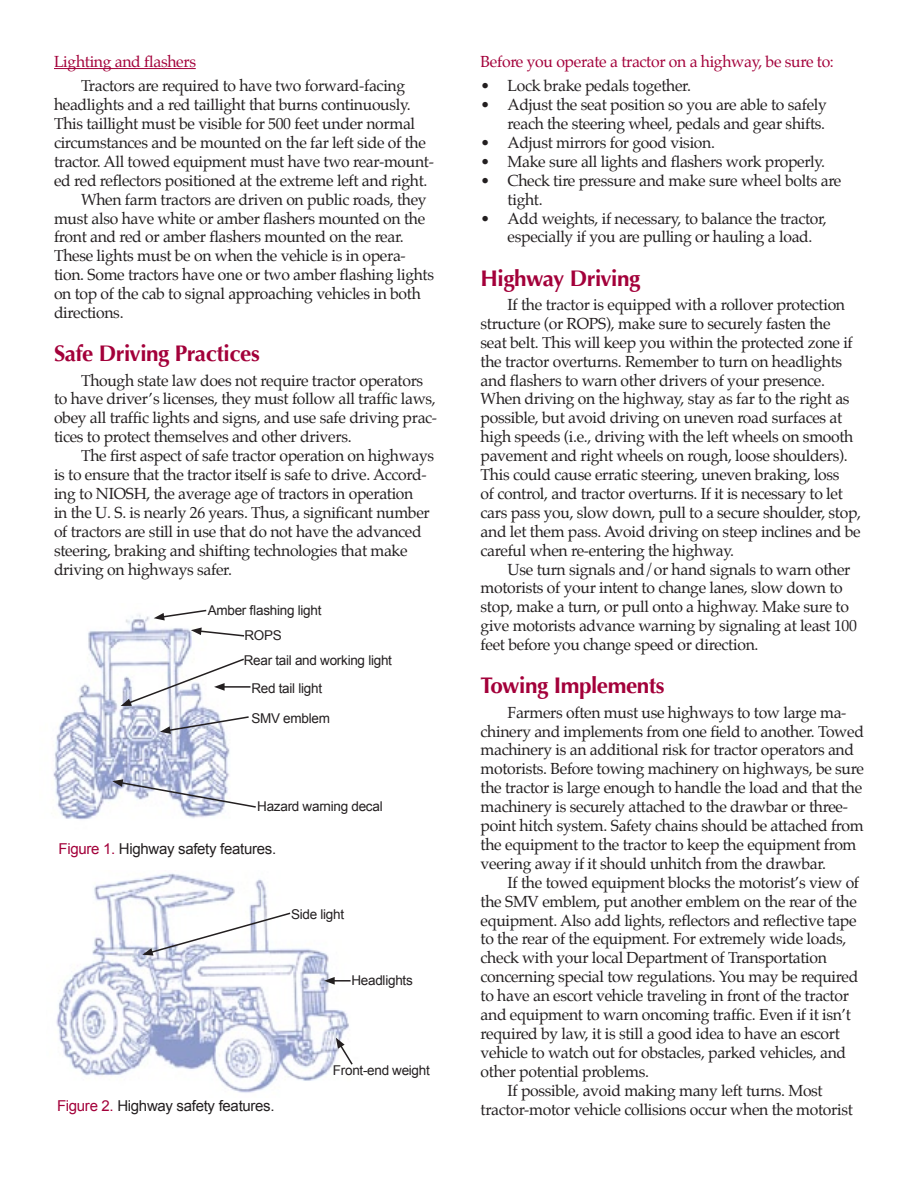
<style>
.page{position:relative;width:918px;height:1188px;background:#fff}
.page>*{position:absolute;margin:0;border:0;box-sizing:border-box;transform-origin:0 0}
.Headings{font:700 22.5px "Optima";letter-spacing:-.02em;color:#a3003a}
.Body_Text{font:15.75px/18.9px "Palatino";letter-spacing:-.02em;color:#231f20}
.Body_Text-2{font:15.75px "Palatino";letter-spacing:-.02em;color:#a3003a}
.t1{font:15px "Arial";letter-spacing:-.02em;color:#231f20}
.t2{font:13.5px "Arial";letter-spacing:-.02em;color:#231f20}
.s1{color:#a3003a}
</style>
<div class="page">
<hr style="left:54px;top:68px;width:142px;height:1px;background:#a3003a">
<img style="left:53px;top:614px;width:177px;height:206px">
<svg style="left:154px;top:609px;width:54px;height:11px"></svg>
<svg style="left:191px;top:627px;width:54px;height:11px"></svg>
<hr style="left:222px;top:686px;width:28px;height:2px;background:#231f20">
<svg style="left:121px;top:657px;width:125px;height:49px"></svg>
<svg style="left:160px;top:715px;width:89px;height:19px"></svg>
<svg style="left:112px;top:779px;width:144px;height:30px"></svg>
<img style="left:56px;top:873px;width:293px;height:220px">
<svg style="left:142px;top:911px;width:150px;height:45px"></svg>
<svg style="left:324px;top:977px;width:27px;height:8px"></svg>
<svg style="left:336px;top:1038px;width:17px;height:28px"></svg>
<p class="Body_Text-2" style="left:54px;top:51px;width:144px">Lighting and flashers</p>
<p class="Body_Text" style="left:54px;top:78px;width:382px;text-indent:27px">Tractors are required to have two forward-facing headlights and a red taillight that burns continuously.<br>This taillight must be visible for 500 feet under normal circumstances and be mounted on the far left side of the tractor. All towed equipment must have two rear-mount&shy;ed red reflectors positioned at the extreme left and right.</p>
<p class="Body_Text" style="left:54px;top:191px;width:382px;text-indent:27px">When farm tractors are driven on public roads, they must also have white or amber flashers mounted on the front and red or amber flashers mounted on the rear.<br>These lights must be on when the vehicle is in opera&shy;tion. Some tractors have one or two amber flashing lights on top of the cab to signal approaching vehicles in both directions.</p>
<p class="Headings" style="left:54px;top:341px;width:207px">Safe Driving Practices</p>
<p class="Body_Text" style="left:54px;top:372px;width:385px;text-indent:27px">Though state law does not require tractor operators to have driver’s licenses, they must follow all traffic laws, obey all traffic lights and signs, and use safe driving prac&shy;tices to protect themselves and other drivers.</p>
<p class="Body_Text" style="left:54px;top:448px;width:382px;text-indent:27px">The first aspect of safe tractor operation on highways is to ensure that the tractor itself is safe to drive. Accord&shy;ing to NIOSH, the average age of tractors in operation<br>in the U. S. is nearly 26 years. Thus, a significant number of tractors are still in use that do not have the advanced steering, braking and shifting technologies that make driving on highways safer.</p>
<p class="t2" style="left:208px;top:602px;width:115px">Amber flashing light</p>
<p class="t2" style="left:244px;top:628px;width:39px">ROPS</p>
<p class="t2" style="left:244px;top:652px;width:150px">Rear tail and working light</p>
<p class="t2" style="left:251px;top:681px;width:72px">Red tail light</p>
<p class="t2" style="left:251px;top:711px;width:80px">SMV emblem</p>
<p class="t2" style="left:257px;top:799px;width:127px">Hazard warning decal</p>
<p class="t1" style="left:58px;top:840px;width:219px"><span class="s1">Figure 1.</span> Highway safety features.</p>
<p class="t2" style="left:291px;top:907px;width:55px">Side light</p>
<p class="t2" style="left:351px;top:972px;width:63px">Headlights</p>
<p class="t1" style="left:57px;top:1097px;width:219px"><span class="s1">Figure 2.</span> Highway safety features.</p>
<p class="t2" style="left:333px;top:1062px;width:98px">Front-end weight</p>
<p class="Body_Text-2" style="left:481px;top:51px;width:355px">Before you operate a tractor on a highway, be sure to:</p>
<p class="Body_Text" style="left:481px;top:78px;width:212px">• Lock brake pedals together.</p>
<p class="Body_Text" style="left:481px;top:97px;width:348px;text-align:right">• Adjust the seat position so you are able to safely reach the steering wheel, pedals and gear shifts.</p>
<p class="Body_Text" style="left:481px;top:134px;width:236px">• Adjust mirrors for good vision.</p>
<p class="Body_Text" style="left:481px;top:153px;width:346px">• Make sure all lights and flashers work properly.</p>
<p class="Body_Text" style="left:508px;top:172px;width:335px;text-indent:-27px">• Check tire pressure and make sure wheel bolts are tight.</p>
<p class="Body_Text" style="left:508px;top:210px;width:321px;text-indent:-27px">• Add weights, if necessary, to balance the tractor, especially if you are pulling or hauling a load.</p>
<p class="Headings" style="left:481px;top:265px;width:161px">Highway Driving</p>
<p class="Body_Text" style="left:481px;top:296px;width:382px;text-indent:27px">If the tractor is equipped with a rollover protection structure (or ROPS), make sure to securely fasten the<br>seat belt. This will keep you within the protected zone if the tractor overturns. Remember to turn on headlights and flashers to warn other drivers of your presence.<br>When driving on the highway, stay as far to the right as possible, but avoid driving on uneven road surfaces at high speeds (i.e., driving with the left wheels on smooth pavement and right wheels on rough, loose shoulders).<br>This could cause erratic steering, uneven braking, loss<br>of control, and tractor overturns. If it is necessary to let cars pass you, slow down, pull to a secure shoulder, stop, and let them pass. Avoid driving on steep inclines and be careful when re-entering the highway.</p>
<p class="Body_Text" style="left:481px;top:561px;width:378px;text-indent:27px">Use turn signals and/or hand signals to warn other motorists of your intent to change lanes, slow down to stop, make a turn, or pull onto a highway. Make sure to give motorists advance warning by signaling at least 100 feet before you change speed or direction.</p>
<p class="Headings" style="left:481px;top:673px;width:186px">Towing Implements</p>
<p class="Body_Text" style="left:481px;top:704px;width:385px;text-indent:27px">Farmers often must use highways to tow large ma&shy;chinery and implements from one field to another. Towed machinery is an additional risk for tractor operators and motorists. Before towing machinery on highways, be sure the tractor is large enough to handle the load and that the machinery is securely attached to the drawbar or three&shy;point hitch system. Safety chains should be attached from the equipment to the tractor to keep the equipment from veering away if it should unhitch from the drawbar.</p>
<p class="Body_Text" style="left:481px;top:874px;width:380px;text-indent:27px">If the towed equipment blocks the motorist’s view of the SMV emblem, put another emblem on the rear of the equipment. Also add lights, reflectors and reflective tape to the rear of the equipment. For extremely wide loads, check with your local Department of Transportation concerning special tow regulations. You may be required to have an escort vehicle traveling in front of the tractor and equipment to warn oncoming traffic. Even if it isn’t required by law, it is still a good idea to have an escort vehicle to watch out for obstacles, parked vehicles, and other potential problems.</p>
<p class="Body_Text" style="left:481px;top:1082px;width:374px;text-align:center">If possible, avoid making many left turns. Most tractor-motor vehicle collisions occur when the motorist</p>
</div>
